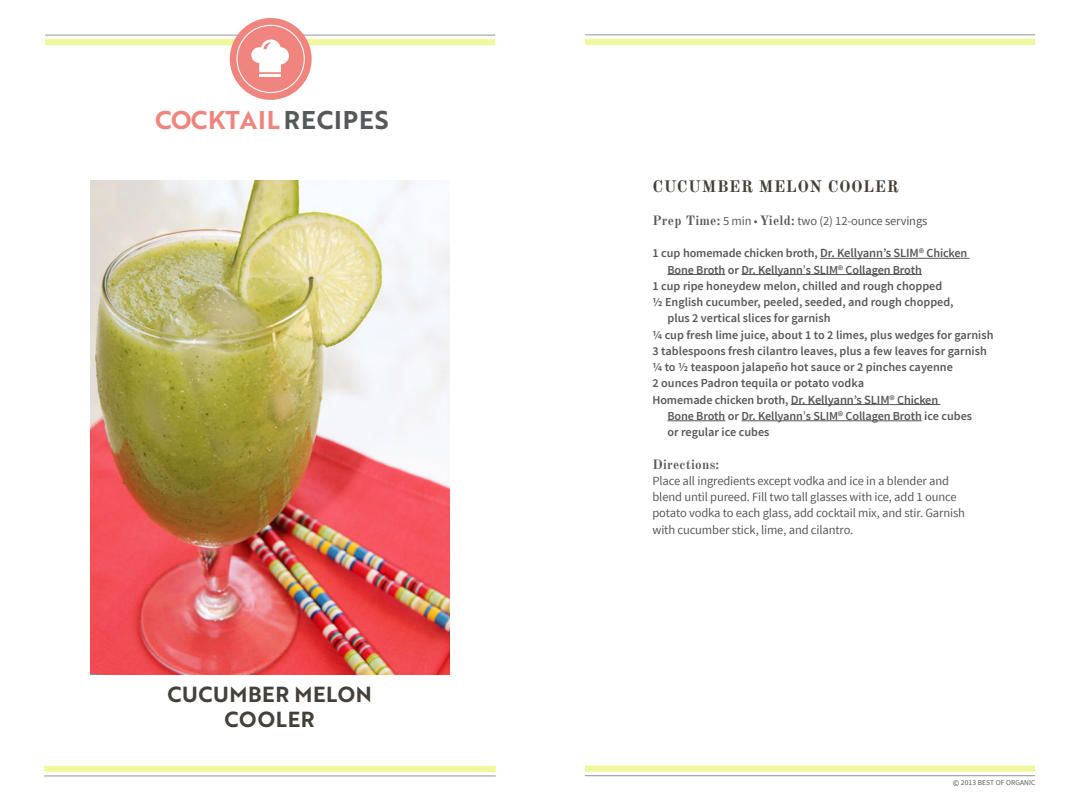
<style>
.page{position:relative;width:1080px;height:810px;background:#fff}
.page>*{position:absolute;margin:0;border:0;box-sizing:border-box;transform-origin:0 0}
.t1{font:25px "Brother 1816 Bold";letter-spacing:.04em;color:#ef857e}
.Tip_Body{font:21.25px "Brother 1816 Bold";letter-spacing:.03em;color:#45403b}
.Recipe_Body{font:700 16.25px "Old Standard TT";letter-spacing:.04em;color:#45403b}
.Recipe_Body-2{font:700 13.12px "Old Standard TT";letter-spacing:.02em;color:#57585a}
.Recipe_Body-3{font:12.5px "Source Sans Pro";letter-spacing:-.01em;color:#57585a}
.Recipe_Body-4{font:600 12.25px/16.2px "Source Sans Pro";color:#57585a}
.t2{font:7.5px "Source Sans Pro";letter-spacing:.01em;color:#57585a}
.s1{color:#57585a}
.s2{font-family:"Old Standard TT";font-weight:700;font-size:13.12px}
.s3{font-size:12.5px}
.s4{font-weight:400;font-size:12.5px}
.s5{font-size:8.75px}
</style>
<div class="page">
<div style="left:585px;top:766px;width:450px;height:6px;background:#f1f79c"></div>
<hr style="left:585px;top:775px;width:450px;height:1px;background:#a8a9ad">
<div style="left:585px;top:39px;width:450px;height:6px;background:#f1f79c"></div>
<hr style="left:585px;top:34px;width:450px;height:1px;background:#a8a9ad">
<div style="left:44px;top:766px;width:452px;height:6px;background:#f1f79c"></div>
<hr style="left:44px;top:775px;width:452px;height:2px;background:#a8a9ad">
<div style="left:45px;top:39px;width:450px;height:6px;background:#f1f79c"></div>
<hr style="left:45px;top:34px;width:450px;height:2px;background:#a8a9ad">
<div style="left:230px;top:18px;width:82px;height:82px;background:#ef857e;border-radius:50%"></div>
<div style="left:236px;top:25px;width:69px;height:68px;border:1px solid #fff;border-radius:50%"></div>
<hr style="left:259px;top:74px;width:22px;height:3px;background:#fff">
<svg style="left:251px;top:39px;width:38px;height:33px"></svg>
<img style="left:90px;top:180px;width:360px;height:495px">
<hr style="left:820px;top:258px;width:99px;height:1px;background:#57585a">
<hr style="left:927px;top:258px;width:43px;height:1px;background:#57585a">
<hr style="left:668px;top:274px;width:57px;height:1px;background:#57585a">
<hr style="left:742px;top:274px;width:61px;height:1px;background:#57585a">
<hr style="left:806px;top:274px;width:116px;height:1px;background:#57585a">
<hr style="left:791px;top:404px;width:99px;height:1px;background:#57585a">
<hr style="left:897px;top:404px;width:43px;height:1px;background:#57585a">
<hr style="left:668px;top:420px;width:57px;height:1px;background:#57585a">
<hr style="left:742px;top:420px;width:61px;height:1px;background:#57585a">
<hr style="left:806px;top:420px;width:116px;height:1px;background:#57585a">
<p class="t1" style="left:155px;top:101px;width:235px">COCKTAIL<span class="s1">RECIPES</span></p>
<p class="Tip_Body" style="left:167px;top:679px;width:206px">CUCUMBER MELON</p>
<p class="Tip_Body" style="left:225px;top:704px;width:92px">COOLER</p>
<p class="Recipe_Body" style="left:652px;top:177px;width:248px">CUCUMBER MELON COOLER</p>
<p class="Recipe_Body-3" style="left:652px;top:213px;width:276px"><span class="s2">Prep Time:</span> 5 min • <span class="s2">Yield:</span> two (2) 12-ounce servings</p>
<p class="Recipe_Body-4" style="left:652px;top:246px;width:316px">1 cup homemade chicken broth, <span class="s3">Dr. Kellyannʼs SLIM</span>® Chicken</p>
<p class="Recipe_Body-4" style="left:668px;top:262px;width:256px">Bone Broth or Dr. Kellyann<span class="s4">ʼ</span>s SLIM® Collagen Broth</p>
<p class="Recipe_Body-4" style="left:652px;top:278px;width:291px">1 cup ripe honeydew melon, chilled and rough chopped</p>
<p class="Recipe_Body-4" style="left:652px;top:294px;width:303px">½ English cucumber, peeled, seeded, and rough chopped,</p>
<p class="Recipe_Body-4" style="left:668px;top:311px;width:165px">plus 2 vertical slices for garnish</p>
<p class="Recipe_Body-4" style="left:652px;top:327px;width:343px">¼ cup fresh lime juice, about 1 to 2 limes, plus wedges for garnish<br>3 tablespoons fresh cilantro leaves, plus a few leaves for garnish</p>
<p class="Recipe_Body-4" style="left:652px;top:359px;width:302px">¼ to ½ teaspoon jalapeño hot sauce or 2 pinches cayenne</p>
<p class="Recipe_Body-4" style="left:652px;top:376px;width:287px">2 ounces Padron tequila or potato vodka<br>Homemade chicken broth, <span class="s3">Dr. Kellyannʼs SLIM</span>® Chicken</p>
<p class="Recipe_Body-4" style="left:668px;top:408px;width:306px">Bone Broth or Dr. Kellyann<span class="s4">ʼ</span>s SLIM® Collagen Broth ice cubes</p>
<p class="Recipe_Body-4" style="left:668px;top:424px;width:103px">or regular ice cubes</p>
<p class="Recipe_Body-2" style="left:652px;top:456px;width:68px">Directions:</p>
<p class="Recipe_Body-3" style="left:652px;top:473px;width:298px">Place all ingredients except vodka and ice in a blender and</p>
<p class="Recipe_Body-3" style="left:652px;top:489px;width:306px">blend until pureed. Fill two tall glasses with ice, add 1 ounce</p>
<p class="Recipe_Body-3" style="left:652px;top:505px;width:314px">potato vodka to each glass, add cocktail mix, and stir. Garnish</p>
<p class="Recipe_Body-3" style="left:652px;top:522px;width:202px">with cucumber stick, lime, and cilantro.</p>
<p class="t2" style="left:953px;top:778px;width:84px"><span class="s5">©</span> 2013 BEST OF ORGANIC</p>
</div>
